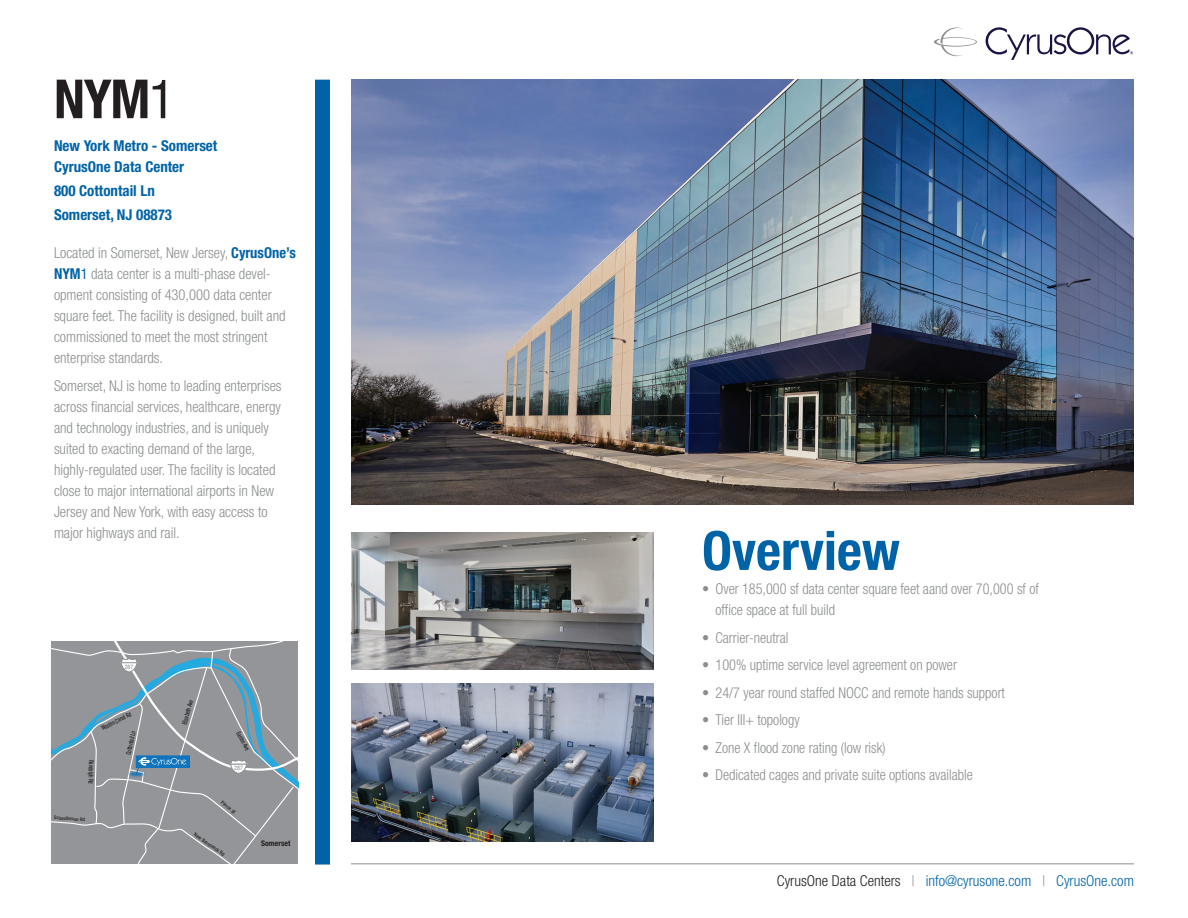
<style>
.page{position:relative;width:1188px;height:918px;background:#fff}
.page>*{position:absolute;margin:0;border:0;box-sizing:border-box;transform-origin:0 0}
.t1{font:700 condensed 54px "Helvetica Neue LT Std";color:#0163a7}
.t2{font:700 condensed 54px "Helvetica Neue LT Std";color:#231f20}
.t3{font:300 condensed 15px/21px "Helvetica Neue LT Std";color:#8b8e8f}
.t4{font:300 condensed 15px/21px "Helvetica Neue LT Std";color:#8b8e8f;scale:.95 1}
.t5{font:700 condensed 15px/21px "Helvetica Neue LT Std";color:#0163a7}
.t6{font:300 condensed 15px "Helvetica Neue LT Std";color:#0163a7}
.t7{font:700 condensed 7.8px "Helvetica Neue LT Std";color:#231f20}
.t8{font:500 condensed 6.45px "Helvetica Neue LT Std";color:#231f20;scale:.77 1}
.t9{font:condensed 6.15px "Helvetica Neue LT Std";color:#8b8e8f}
.t10{font:500 condensed 4.95px "Helvetica Neue LT Std";color:#231f20}
.s1{font-weight:400}
.s2{font-weight:700;color:#0163a7}
.s3{font-weight:400;color:#0163a7}
.s4{color:#231f20}
.s5{color:#8b8e8f}
</style>
<div class="page">
<div style="left:315px;top:80px;width:15px;height:785px;background:#0163a7"></div>
<svg style="left:934px;top:28px;width:43px;height:28px"></svg>
<svg style="left:986px;top:27px;width:147px;height:33px"></svg>
<img style="left:351px;top:80px;width:783px;height:424px">
<img style="left:351px;top:684px;width:302px;height:158px">
<img style="left:351px;top:532px;width:302px;height:138px">
<hr style="left:351px;top:863px;width:783px;height:1px;background:#8b8e8f">
<svg style="left:52px;top:641px;width:246px;height:223px;background:#91999f"></svg>
<h1 class="t2" style="left:54px;top:66px;width:122px">NYM<span class="s1">1</span></h1>
<p class="t5" style="left:54px;top:135px;width:165px">New York Metro - Somerset<br>CyrusOne Data Center</p>
<p class="t5" style="left:54px;top:179px;width:120px;line-height:24px">800 Cottontail Ln<br>Somerset, NJ 08873</p>
<p class="t3" style="left:54px;top:242px;width:243px">Located in Somerset, New Jersey, <span class="s2">CyrusOne’s NYM</span><span class="s3">1</span> data center is a multi-phase devel&shy;opment consisting of 430,000 data center square feet. The facility is designed, built and commissioned to meet the most stringent enterprise standards.</p>
<p class="t3" style="left:54px;top:375px;width:229px">Somerset, NJ is home to leading enterprises across financial services, healthcare, energy and technology industries, and is uniquely suited to exacting demand of the large, highly-regulated user. The facility is located close to major international airports in New Jersey and New York, with easy access to major highways and rail.</p>
<p class="t9" style="left:125px;top:663px;width:10px">287</p>
<p class="t8" style="left:100px;top:725px;width:44px;rotate:-26deg">Weston Canal Rd</p>
<p class="t8" style="left:125px;top:754px;width:33px;rotate:-78deg">Cottontail Ln</p>
<p class="t8" style="left:181px;top:723px;width:35px;rotate:-74deg">Elizabeth Ave</p>
<p class="t8" style="left:242px;top:730px;width:29px;rotate:62deg">Easton Ave</p>
<p class="t8" style="left:95px;top:760px;width:33px;rotate:91deg">Randolph Rd</p>
<p class="t9" style="left:234px;top:765px;width:10px">287</p>
<p class="t10" style="left:54px;top:815px;width:32px;rotate:4deg">Schoolhouse Rd</p>
<p class="t10" style="left:224px;top:800px;width:19px;rotate:39deg">Pierce St</p>
<p class="t10" style="left:196px;top:832px;width:38px;rotate:35deg">New Brunswick Rd</p>
<p class="t7" style="left:261px;top:838px;width:31px">Somerset</p>
<h1 class="t1" style="left:702px;top:518px;width:199px">Overview</h1>
<p class="t4" style="left:715px;top:578px;width:342px;text-indent:-13px">• Over 185,000 sf data center square feet aand over 70,000 sf of office space at full build</p>
<p class="t4" style="left:702px;top:627px;width:93px">• Carrier-neutral</p>
<p class="t4" style="left:702px;top:654px;width:270px">• 100% uptime service level agreement on power</p>
<p class="t4" style="left:702px;top:682px;width:321px">• 24/7 year round staffed NOCC and remote hands support</p>
<p class="t4" style="left:702px;top:709px;width:104px">• Tier III+ topology</p>
<p class="t4" style="left:702px;top:737px;width:195px">• Zone X flood zone rating (low risk)</p>
<p class="t4" style="left:702px;top:764px;width:287px">• Dedicated cages and private suite options available</p>
<p class="t6" style="left:777px;top:872px;width:359px"><span class="s4">CyrusOne Data Centers</span> <span class="s5">|</span> info@cyrusone.com <span class="s5">|</span> CyrusOne.com</p>
</div>
